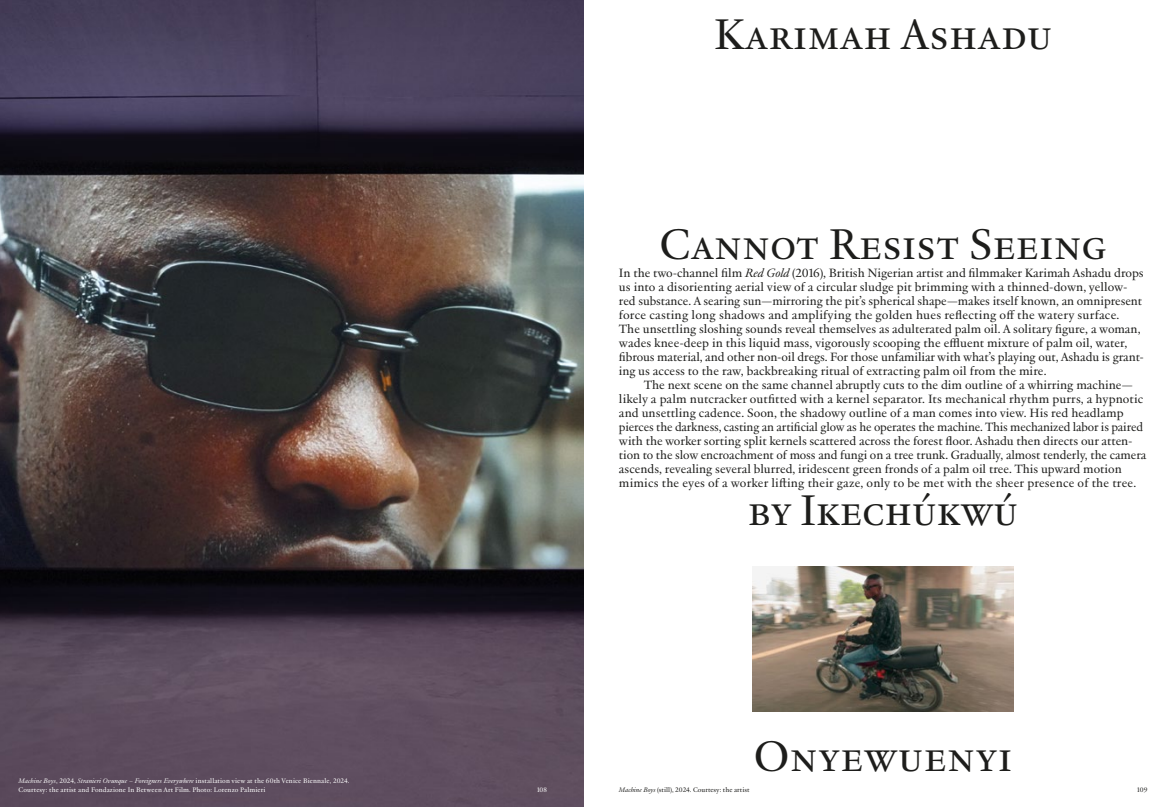
<style>
.page{position:relative;width:1166px;height:807px;background:#fff}
.page>*{position:absolute;margin:0;border:0;box-sizing:border-box;transform-origin:0 0}
.t1{font:43.75px "J Jannon";color:#1d1d1b}
.t2{font:12.25px/14px "J Jannon";letter-spacing:-.005em;color:#1d1d1b}
.t3{font:6.83px/8.8px "J Jannon";letter-spacing:.01em;color:#fff}
.t4{font:6.83px "J Jannon";color:#1d1d1b}
.s1{font-style:italic}
</style>
<div class="page">
<img style="left:0;top:0;width:583px;height:806px">
<img style="left:753px;top:566px;width:260px;height:145px">
<h1 class="t1" style="left:714px;top:2px;width:340px">Karimah Ashadu</h1>
<h1 class="t1" style="left:659px;top:212px;width:449px">Cannot Resist Seeing</h1>
<p class="t2" style="left:619px;top:264px;width:527px">In the two-channel film <span class="s1">Red Gold</span> (2016), British Nigerian artist and filmmaker Karimah Ashadu drops us into a disorienting aerial view of a circular sludge pit brimming with a thinned-down, yellow&shy;red substance. A searing sun—mirroring the pit’s spherical shape—makes itself known, an omnipresent force casting long shadows and amplifying the golden hues reflecting off the watery surface.<br>The unsettling sloshing sounds reveal themselves as adulterated palm oil. A solitary figure, a woman, wades knee-deep in this liquid mass, vigorously scooping the effluent mixture of palm oil, water, fibrous material, and other non-oil dregs. For those unfamiliar with what’s playing out, Ashadu is grant&shy;ing us access to the raw, backbreaking ritual of extracting palm oil from the mire.</p>
<p class="t2" style="left:619px;top:377px;width:529px;text-indent:25px">The next scene on the same channel abruptly cuts to the dim outline of a whirring machine— likely a palm nutcracker outfitted with a kernel separator. Its mechanical rhythm purrs, a hypnotic and unsettling cadence. Soon, the shadowy outline of a man comes into view. His red headlamp pierces the darkness, casting an artificial glow as he operates the machine. This mechanized labor is paired with the worker sorting split kernels scattered across the forest floor. Ashadu then directs our atten&shy;tion to the slow encroachment of moss and fungi on a tree trunk. Gradually, almost tenderly, the camera ascends, revealing several blurred, iridescent green fronds of a palm oil tree. This upward motion mimics the eyes of a worker lifting their gaze, only to be met with the sheer presence of the tree.</p>
<h1 class="t1" style="left:748px;top:478px;width:272px">by Ikechúkwú</h1>
<h1 class="t1" style="left:754px;top:723px;width:260px">Onyewuenyi</h1>
<p class="t3" style="left:19px;top:775px;width:332px"><span class="s1">Machine Boys</span>, 2024, <span class="s1">Stranieri Ovunque – Foreigners Everywhere</span> installation view at the 60th Venice Biennale, 2024.<br>Courtesy: the artist and Fondazione In Between Art Film. Photo: Lorenzo Palmieri</p>
<p class="t3" style="left:537px;top:784px;width:12px">108</p>
<p class="t4" style="left:619px;top:784px;width:132px"><span class="s1">Machine Boys</span> (still), 2024. Courtesy: the artist</p>
<p class="t4" style="left:1137px;top:784px;width:12px">109</p>
</div>
